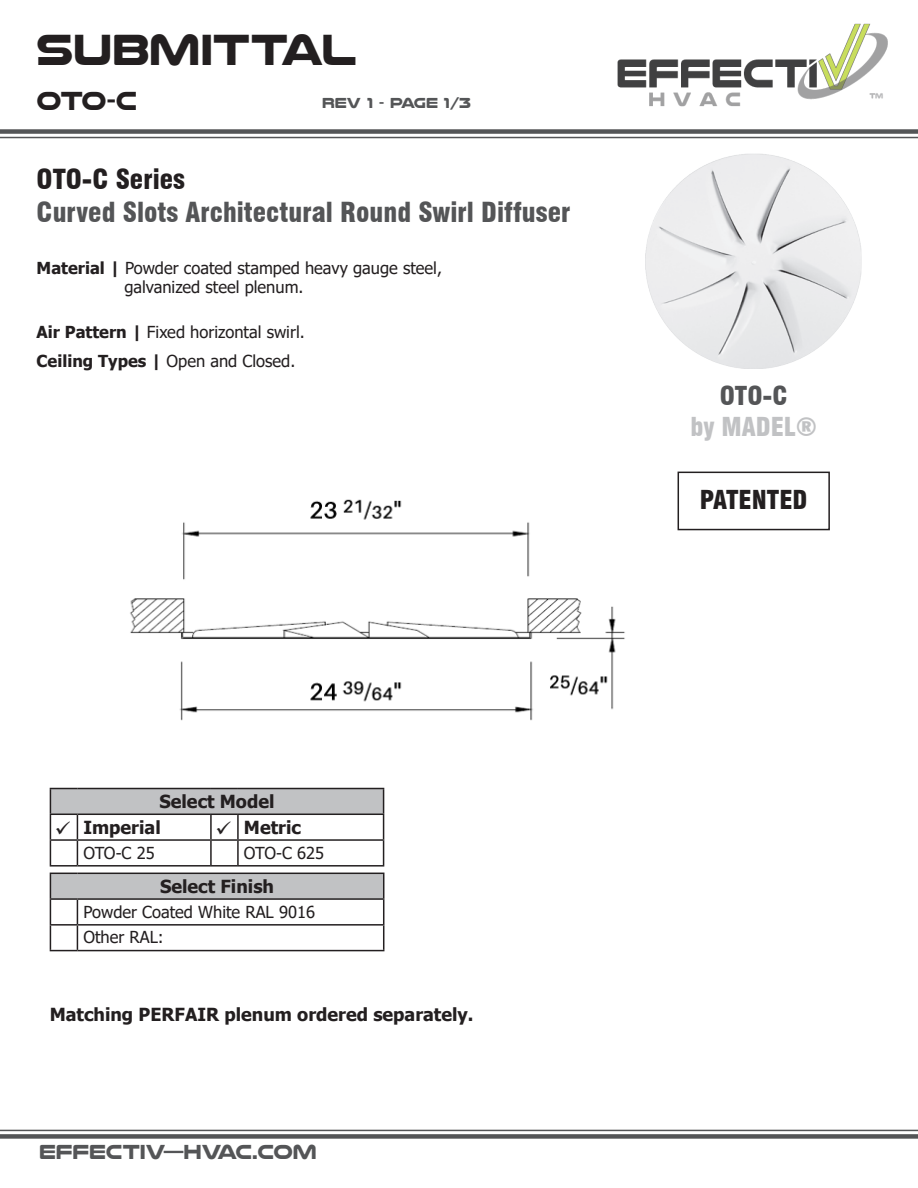
<style>
.page{position:relative;width:918px;height:1188px;background:#fff}
.page>*{position:absolute;margin:0;border:0;box-sizing:border-box;transform-origin:0 0}
.t1{font:700 45px "Nulshock Rg";color:#231f20}
.t2{font:900 condensed 27px "Swiss 721 BT";color:#545557}
.t3{font:900 condensed 27px "Swiss 721 BT";color:#231f20}
.t4{font:700 27px "Nulshock Rg";color:#231f20}
.t5{font:900 condensed 25.5px "Swiss 721 BT";color:#c1c2c4}
.t6{font:900 condensed 25.5px "Swiss 721 BT";color:#231f20}
.t7{font:900 condensed 25.5px "Swiss 721 BT";color:#545557}
.t8{font:700 21px "Nulshock Rg";color:#545557}
.t9{font:700 18px "Tahoma";color:#231f20}
.t10{font:16.5px/19.8px "Tahoma";color:#231f20}
.t11{font:700 15px "Nulshock Rg";color:#545557}
.s1{font-weight:700}
</style>
<div class="page">
<hr style="left:0;top:137px;width:918px;height:1px;background:#545557">
<div style="left:0;top:129px;width:918px;height:5px;background:#545557"></div>
<img style="left:617px;top:23px;width:271px;height:84px">
<hr style="left:0;top:1130px;width:918px;height:1px;background:#545557">
<div style="left:0;top:1134px;width:918px;height:5px;background:#545557"></div>
<div style="left:50px;top:789px;width:334px;height:25px;background:#c1c2c4"></div>
<hr style="left:77px;top:788px;width:134px;height:1px;background:#231f20">
<svg style="left:211px;top:788px;width:27px;height:1px"></svg>
<hr style="left:238px;top:788px;width:146px;height:1px;background:#231f20">
<hr style="left:77px;top:814px;width:134px;height:1px;background:#231f20">
<svg style="left:211px;top:814px;width:27px;height:1px"></svg>
<hr style="left:210px;top:815px;width:2px;height:24px;background:#231f20">
<hr style="left:238px;top:814px;width:146px;height:1px;background:#231f20">
<hr style="left:237px;top:815px;width:2px;height:24px;background:#231f20">
<hr style="left:77px;top:839px;width:134px;height:2px;background:#231f20">
<svg style="left:50px;top:788px;width:28px;height:77px"></svg>
<hr style="left:211px;top:839px;width:27px;height:2px;background:#231f20">
<hr style="left:210px;top:841px;width:2px;height:24px;background:#231f20">
<hr style="left:238px;top:839px;width:146px;height:2px;background:#231f20">
<hr style="left:237px;top:841px;width:2px;height:24px;background:#231f20">
<svg style="left:383px;top:789px;width:1px;height:76px"></svg>
<hr style="left:50px;top:865px;width:27px;height:2px;background:#231f20">
<hr style="left:77px;top:865px;width:134px;height:2px;background:#231f20">
<hr style="left:211px;top:865px;width:27px;height:2px;background:#231f20">
<hr style="left:238px;top:865px;width:146px;height:2px;background:#231f20">
<div style="left:50px;top:873px;width:334px;height:26px;background:#c1c2c4"></div>
<hr style="left:77px;top:873px;width:307px;height:1px;background:#231f20">
<hr style="left:77px;top:898px;width:307px;height:2px;background:#231f20">
<hr style="left:77px;top:924px;width:307px;height:2px;background:#231f20">
<svg style="left:383px;top:874px;width:1px;height:76px"></svg>
<svg style="left:50px;top:873px;width:28px;height:78px"></svg>
<hr style="left:77px;top:950px;width:307px;height:1px;background:#231f20">
<img style="left:646px;top:153px;width:216px;height:216px">
<div style="left:678px;top:472px;width:152px;height:58px;border:2px solid #231f20"></div>
<img style="left:130px;top:499px;width:495px;height:222px">
<h1 class="t1" style="left:37px;top:22px;width:321px">SUBMITTAL</h1>
<h2 class="t4" style="left:37px;top:84px;width:102px">OTO-C</h2>
<p class="t11" style="left:322px;top:94px;width:150px">REV 1 - PAGE 1/3</p>
<h2 class="t3" style="left:37px;top:163px;width:150px">OTO-C Series</h2>
<h2 class="t2" style="left:37px;top:196px;width:535px">Curved Slots Architectural Round Swirl Diffuser</h2>
<p class="t10" style="left:124px;top:259px;width:319px;text-indent:-88px"><span class="s1">Material |</span> Powder coated stamped heavy gauge steel, galvanized steel plenum.</p>
<p class="t10" style="left:37px;top:319px;width:270px;line-height:28.5px"><span class="s1">Air Pattern |</span> Fixed horizontal swirl.<br><span class="s1">Ceiling Types |</span> Open and Closed.</p>
<p class="t9" style="left:159px;top:789px;width:117px">Select Model</p>
<p class="t9" style="left:55px;top:815px;width:107px">✓ Imperial</p>
<p class="t9" style="left:215px;top:815px;width:87px">✓ Metric</p>
<p class="t10" style="left:83px;top:844px;width:73px">OTO-C 25</p>
<p class="t10" style="left:244px;top:844px;width:82px">OTO-C 625</p>
<p class="t9" style="left:160px;top:874px;width:116px">Select Finish</p>
<p class="t10" style="left:83px;top:900px;width:233px;line-height:25.8px">Powder Coated White RAL 9016<br>Other RAL:</p>
<p class="t9" style="left:50px;top:1002px;width:425px">Matching PERFAIR plenum ordered separately.</p>
<p class="t8" style="left:39px;top:1139px;width:279px">EFFECTIV—HVAC.COM</p>
<h3 class="t7" style="left:720px;top:380px;width:69px">OTO-C</h3>
<h3 class="t5" style="left:690px;top:411px;width:128px">by MADEL®</h3>
<h3 class="t6" style="left:700px;top:485px;width:109px">PATENTED</h3>
</div>
